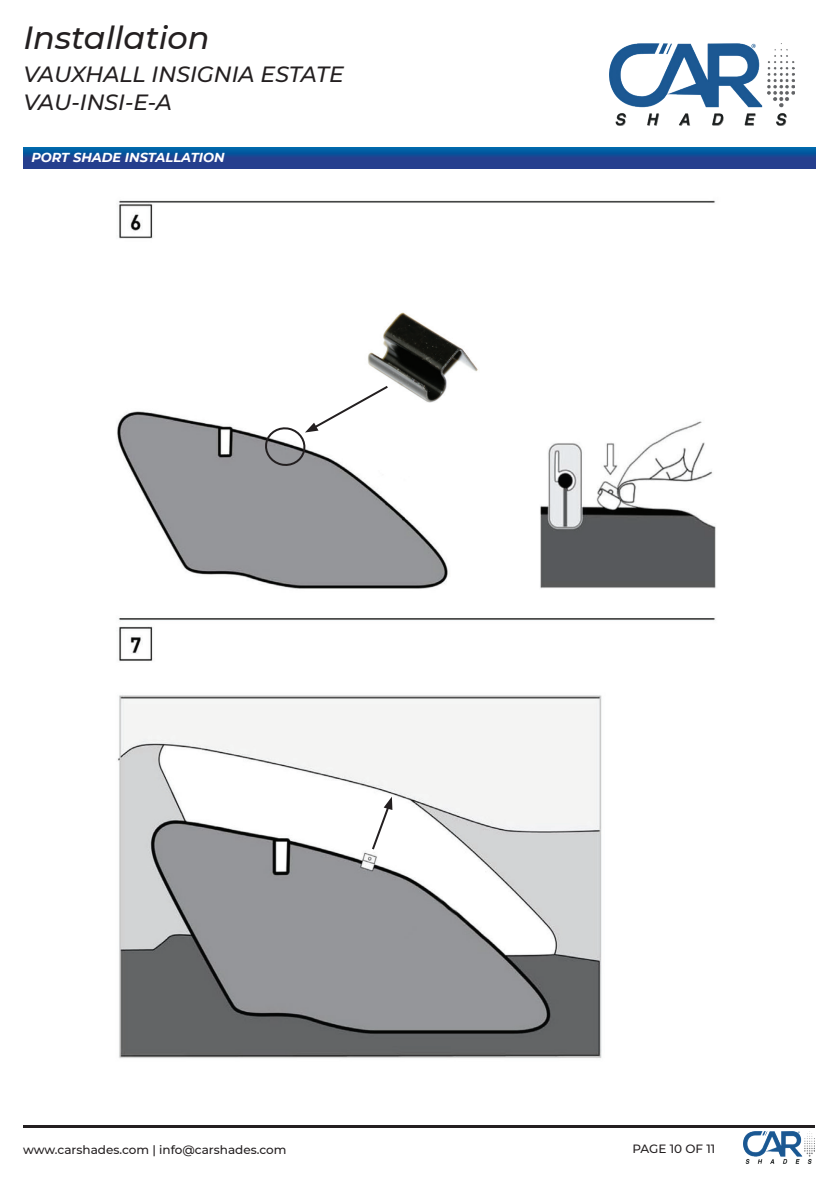
<style>
.page{position:relative;width:840px;height:1191px;background:#fff}
.page>*{position:absolute;margin:0;border:0;box-sizing:border-box;transform-origin:0 0}
.t1{font:italic 500 32px "Montserrat";color:#231f20}
.t2{font:italic 500 22px/28px "Montserrat";color:#231f20}
.t3{font:italic 700 13px "Montserrat";color:#fff}
.t4{font:500 12px "Montserrat";color:#231f20}
</style>
<div class="page">
<hr style="left:23px;top:1125px;width:791px;height:2px;background:#231f20">
<img style="left:743px;top:1131px;width:71px;height:32px">
<img style="left:609px;top:43px;width:184px;height:83px">
<svg style="left:23px;top:147px;width:792px;height:21px;background:#164b96"></svg>
<img style="left:117px;top:200px;width:599px;height:859px">
<img style="left:351px;top:298px;width:148px;height:104px">
<svg style="left:261px;top:384px;width:129px;height:85px"></svg>
<svg style="left:370px;top:796px;width:22px;height:55px"></svg>
<h1 class="t1" style="left:23px;top:15px;width:188px">Installation</h1>
<h2 class="t2" style="left:23px;top:59px;width:322px">VAUXHALL INSIGNIA ESTATE<br>VAU-INSI-E-A</h2>
<p class="t3" style="left:31px;top:148px;width:195px">PORT SHADE INSTALLATION</p>
<p class="t4" style="left:23px;top:1141px;width:265px">www.carshades.com | info@carshades.com</p>
<p class="t4" style="left:632px;top:1140px;width:84px">PAGE 10 OF 11</p>
</div>
